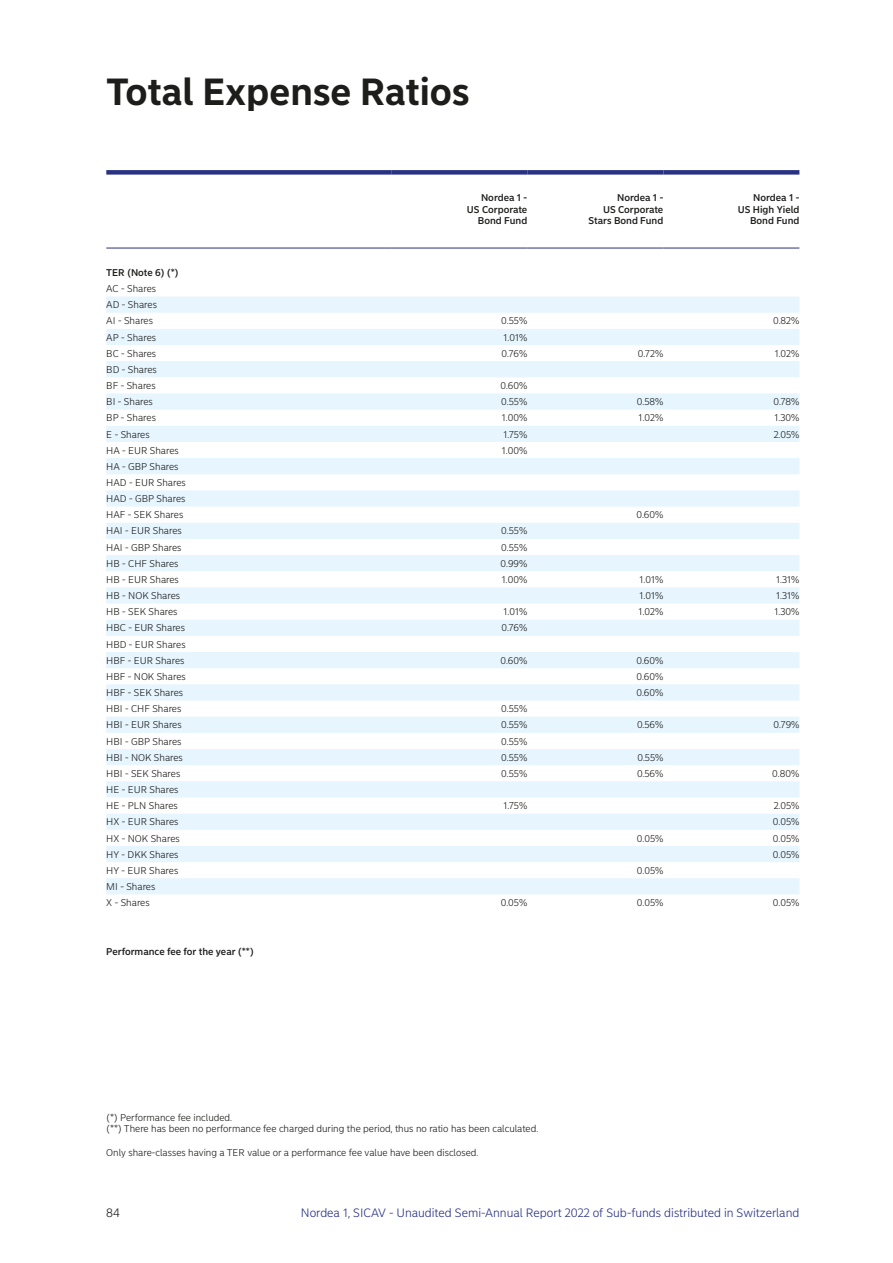
<style>
.page{position:relative;width:893px;height:1263px;background:#fff}
.page>*{position:absolute;margin:0;border:0;box-sizing:border-box;transform-origin:0 0}
.t1{font:700 37.5px "Nordea Sans Small";color:#1d1d1b}
.t2{font:300 12px "Nordea Sans Small";color:#293282}
.t3{font:300 12px "Nordea Sans Small";color:#1d1d1b}
.t4{font:300 9.75px/16.2px "Nordea Sans Small";color:#1d1d1b}
.t5{font:500 9.75px/11.7px "Nordea Sans Small";color:#1d1d1b;text-align:right}
</style>
<div class="page">
<svg style="left:106px;top:296px;width:693px;height:598px;fill:#edf8fe"></svg>
<div style="left:106px;top:170px;width:285px;height:5px;background:#293282"></div>
<div style="left:391px;top:170px;width:136px;height:5px;background:#293282"></div>
<div style="left:527px;top:170px;width:136px;height:5px;background:#293282"></div>
<div style="left:663px;top:170px;width:136px;height:5px;background:#293282"></div>
<hr style="left:106px;top:248px;width:285px;height:1px;background:#293282">
<hr style="left:391px;top:248px;width:136px;height:1px;background:#293282">
<hr style="left:527px;top:248px;width:136px;height:1px;background:#293282">
<hr style="left:663px;top:248px;width:136px;height:1px;background:#293282">
<h1 class="t1" style="left:106px;top:68px;width:365px">Total Expense Ratios</h1>
<p class="t5" style="left:106px;top:267px;width:74px">TER (Note 6) (*)</p>
<p class="t4" style="left:106px;top:281px;width:52px;text-align:justify">AC - Shares AD - Shares AI - Shares</p>
<p class="t5" style="left:467px;top:192px;width:62px">Nordea 1 -<br>US Corporate<br>Bond Fund</p>
<p class="t5" style="left:589px;top:192px;width:76px">Nordea 1 -<br>US Corporate<br>Stars Bond Fund</p>
<p class="t5" style="left:738px;top:192px;width:63px">Nordea 1 -<br>US High Yield<br>Bond Fund</p>
<p class="t4" style="left:501px;top:313px;width:27px">0.55%</p>
<p class="t4" style="left:773px;top:313px;width:28px">0.82%</p>
<p class="t4" style="left:106px;top:329px;width:51px">AP - Shares</p>
<p class="t4" style="left:503px;top:329px;width:25px">1.01%</p>
<p class="t4" style="left:106px;top:345px;width:51px">BC - Shares</p>
<p class="t4" style="left:502px;top:345px;width:27px">0.76%</p>
<p class="t4" style="left:638px;top:345px;width:27px">0.72%</p>
<p class="t4" style="left:775px;top:345px;width:26px">1.02%</p>
<p class="t4" style="left:106px;top:361px;width:52px">BD - Shares<br>BF - Shares</p>
<p class="t4" style="left:500px;top:378px;width:28px">0.60%</p>
<p class="t4" style="left:106px;top:394px;width:48px">BI - Shares</p>
<p class="t4" style="left:501px;top:394px;width:27px">0.55%</p>
<p class="t4" style="left:637px;top:394px;width:28px">0.58%</p>
<p class="t4" style="left:773px;top:394px;width:27px">0.78%</p>
<p class="t4" style="left:106px;top:410px;width:51px">BP - Shares</p>
<p class="t4" style="left:502px;top:410px;width:27px">1.00%</p>
<p class="t4" style="left:639px;top:410px;width:26px">1.02%</p>
<p class="t4" style="left:774px;top:410px;width:26px">1.30%</p>
<p class="t4" style="left:106px;top:426px;width:45px">E - Shares</p>
<p class="t4" style="left:503px;top:426px;width:25px">1.75%</p>
<p class="t4" style="left:774px;top:426px;width:27px">2.05%</p>
<p class="t4" style="left:106px;top:442px;width:74px">HA - EUR Shares</p>
<p class="t4" style="left:502px;top:442px;width:27px">1.00%</p>
<p class="t4" style="left:106px;top:458px;width:81px">HA - GBP Shares<br>HAD - EUR Shares<br>HAD - GBP Shares<br>HAF - SEK Shares</p>
<p class="t4" style="left:636px;top:507px;width:28px">0.60%</p>
<p class="t4" style="left:106px;top:523px;width:77px">HAI - EUR Shares</p>
<p class="t4" style="left:501px;top:523px;width:27px">0.55%</p>
<p class="t4" style="left:106px;top:539px;width:77px">HAI - GBP Shares</p>
<p class="t4" style="left:501px;top:539px;width:27px">0.55%</p>
<p class="t4" style="left:106px;top:555px;width:74px">HB - CHF Shares</p>
<p class="t4" style="left:500px;top:555px;width:28px">0.99%</p>
<p class="t4" style="left:106px;top:572px;width:74px">HB - EUR Shares</p>
<p class="t4" style="left:502px;top:572px;width:27px">1.00%</p>
<p class="t4" style="left:639px;top:572px;width:25px">1.01%</p>
<p class="t4" style="left:776px;top:572px;width:25px">1.31%</p>
<p class="t4" style="left:106px;top:588px;width:75px">HB - NOK Shares</p>
<p class="t4" style="left:639px;top:588px;width:25px">1.01%</p>
<p class="t4" style="left:776px;top:588px;width:25px">1.31%</p>
<p class="t4" style="left:106px;top:604px;width:73px">HB - SEK Shares</p>
<p class="t4" style="left:503px;top:604px;width:25px">1.01%</p>
<p class="t4" style="left:639px;top:604px;width:26px">1.02%</p>
<p class="t4" style="left:774px;top:604px;width:26px">1.30%</p>
<p class="t4" style="left:106px;top:620px;width:80px">HBC - EUR Shares</p>
<p class="t4" style="left:502px;top:620px;width:27px">0.76%</p>
<p class="t4" style="left:106px;top:636px;width:81px">HBD - EUR Shares<br>HBF - EUR Shares</p>
<p class="t4" style="left:500px;top:652px;width:28px">0.60%</p>
<p class="t4" style="left:636px;top:652px;width:28px">0.60%</p>
<p class="t4" style="left:106px;top:668px;width:81px">HBF - NOK Shares</p>
<p class="t4" style="left:636px;top:668px;width:28px">0.60%</p>
<p class="t4" style="left:106px;top:685px;width:78px">HBF - SEK Shares</p>
<p class="t4" style="left:636px;top:685px;width:28px">0.60%</p>
<p class="t4" style="left:106px;top:701px;width:77px">HBI - CHF Shares</p>
<p class="t4" style="left:501px;top:701px;width:27px">0.55%</p>
<p class="t4" style="left:106px;top:717px;width:77px">HBI - EUR Shares</p>
<p class="t4" style="left:501px;top:717px;width:27px">0.55%</p>
<p class="t4" style="left:637px;top:717px;width:28px">0.56%</p>
<p class="t4" style="left:773px;top:717px;width:27px">0.79%</p>
<p class="t4" style="left:106px;top:733px;width:77px">HBI - GBP Shares</p>
<p class="t4" style="left:501px;top:733px;width:27px">0.55%</p>
<p class="t4" style="left:106px;top:749px;width:78px">HBI - NOK Shares</p>
<p class="t4" style="left:501px;top:749px;width:27px">0.55%</p>
<p class="t4" style="left:637px;top:749px;width:27px">0.55%</p>
<p class="t4" style="left:106px;top:765px;width:76px">HBI - SEK Shares</p>
<p class="t4" style="left:501px;top:765px;width:27px">0.55%</p>
<p class="t4" style="left:637px;top:765px;width:28px">0.56%</p>
<p class="t4" style="left:772px;top:765px;width:29px">0.80%</p>
<p class="t4" style="left:106px;top:782px;width:74px">HE - EUR Shares<br>HE - PLN Shares</p>
<p class="t4" style="left:503px;top:798px;width:25px">1.75%</p>
<p class="t4" style="left:774px;top:798px;width:27px">2.05%</p>
<p class="t4" style="left:106px;top:814px;width:74px">HX - EUR Shares</p>
<p class="t4" style="left:773px;top:814px;width:28px">0.05%</p>
<p class="t4" style="left:106px;top:830px;width:75px">HX - NOK Shares</p>
<p class="t4" style="left:637px;top:830px;width:28px">0.05%</p>
<p class="t4" style="left:773px;top:830px;width:28px">0.05%</p>
<p class="t4" style="left:106px;top:846px;width:74px">HY - DKK Shares</p>
<p class="t4" style="left:773px;top:846px;width:28px">0.05%</p>
<p class="t4" style="left:106px;top:862px;width:74px">HY - EUR Shares</p>
<p class="t4" style="left:637px;top:862px;width:28px">0.05%</p>
<p class="t4" style="left:106px;top:878px;width:51px">MI - Shares<br>X - Shares</p>
<p class="t4" style="left:501px;top:895px;width:28px">0.05%</p>
<p class="t4" style="left:637px;top:895px;width:28px">0.05%</p>
<p class="t4" style="left:773px;top:895px;width:28px">0.05%</p>
<p class="t5" style="left:106px;top:945px;width:149px">Performance fee for the year (**)</p>
<p class="t4" style="left:106px;top:1111px;width:433px;line-height:11.7px">(*) Performance fee included.<br>(**) There has been no performance fee charged during the period, thus no ratio has been calculated.</p>
<p class="t4" style="left:106px;top:1144px;width:374px">Only share-classes having a TER value or a performance fee value have been disclosed.</p>
<p class="t3" style="left:106px;top:1205px;width:15px">84</p>
<p class="t2" style="left:301px;top:1205px;width:500px">Nordea 1, SICAV - Unaudited Semi-Annual Report 2022 of Sub-funds distributed in Switzerland</p>
</div>
